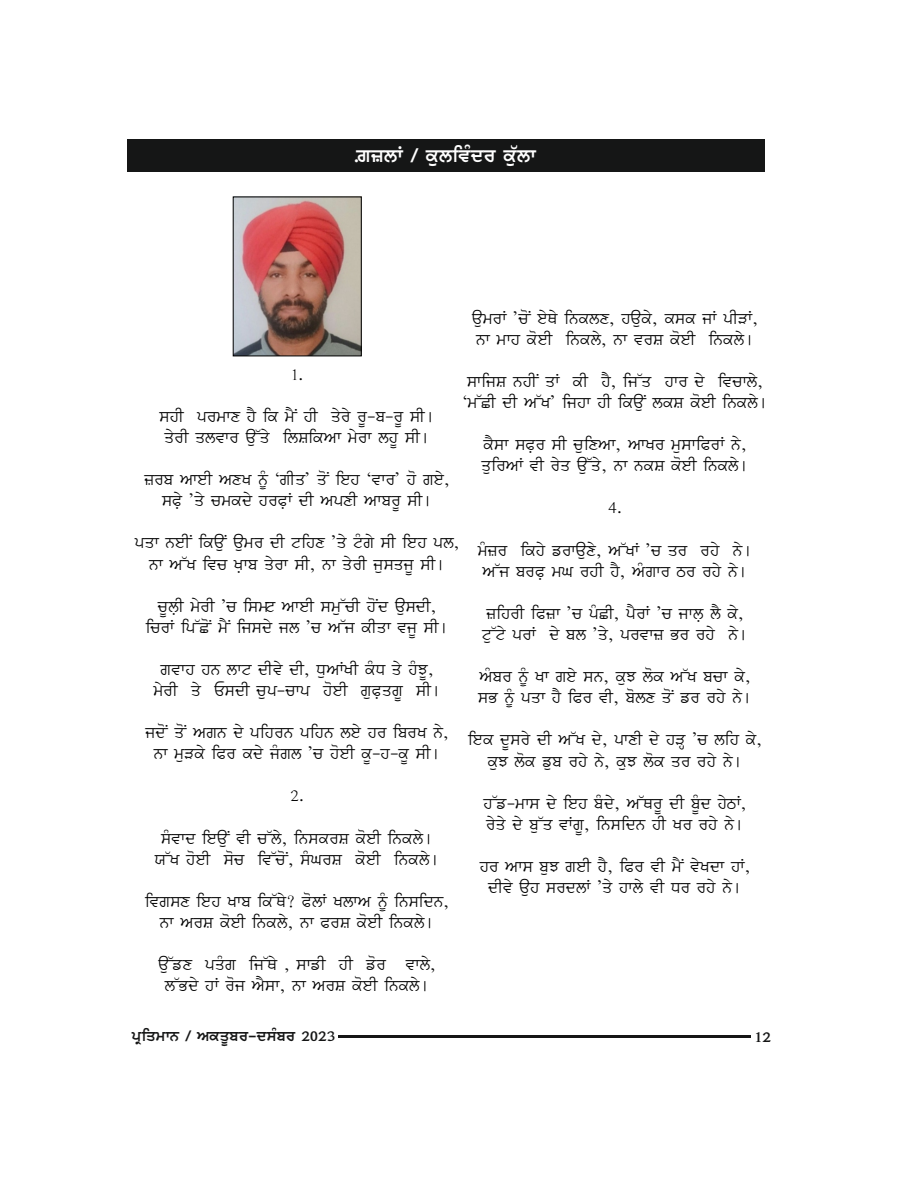
<style>
.page{position:relative;width:918px;height:1188px;background:#fff}
.page>*{position:absolute;margin:0;border:0;box-sizing:border-box;transform-origin:0 0}
.t1{font:700 19.5px "Asees";color:#fff}
.t2{font:16.5px/21.1px "Asees";color:#000;text-align:center}
.t3{font:700 15px "Asees";color:#151616}
</style>
<div class="page">
<div style="left:127px;top:140px;width:638px;height:32px;background:#151616"></div>
<img style="left:235px;top:199px;width:125px;height:155px">
<div style="left:233px;top:197px;width:129px;height:159px;border:1px solid #000"></div>
<hr style="left:338px;top:1035px;width:413px;height:3px;background:#151616">
<p class="t1" style="left:356px;top:144px;width:181px">}IBK $ E[BFTZDO E[~BK</p>
<p class="t2" style="left:472px;top:308px;width:288px;text-align:left">T[WOK *U'A J/E/FBEBD, JT[E/, E;E IK GHVK,<br>BK WKJ E'JH FBEB/, BK TOP E'JH FBEB/.</p>
<p class="t2" style="left:462px;top:372px;width:307px;text-align:left">;KFIP BJHA SK EH J?, FI¤S JKO D/ FTUKB/, ‘W¤SH DH N¤Y* FIJK JH FET[A BEP E'JH FBEB/.</p>
<p class="t2" style="left:482px;top:435px;width:269px;text-align:left">E?;K ;CAO ;H U[FDNK, NKYO W[;KFCOK B/,<br>S[FONK TH O/S T[¤S/, BK BEP E'JH FBEB/.</p>
<p class="t2" style="left:609px;top:498px;width:15px">4H</p>
<p class="t2" style="left:478px;top:540px;width:276px;text-align:left">WΜIO FEJ/VOKT[D/, N¤YK *U SO OJ/ B/.<br>N¤I POCA WX OJH J?, NΜRKO MO OJ/B/.</p>
<p class="t2" style="left:482px;top:604px;width:267px;text-align:left">IFJOH FCIK ’U GΜSH, G?OK *U IKBA B?E/,<br>N[¤N/GOK D/PB *S/, GOTKI GO OJ/ B/.</p>
<p class="t2" style="left:478px;top:667px;width:277px;text-align:left">NΜPO Ƒ YK RJ/;B, E[M B'E N¤Y PUK E/, ;G Ƒ GSK J?FCO TH, P'BD S'A VO OJ/B/.</p>
<p class="t2" style="left:468px;top:730px;width:298px">FJE D{;O/DH N¤Y D/, GKDH D/JVQ *U BFJ E/,<br>E[M B'E V[P OJ/B/, E[M B'E SO OJ/B/.</p>
<p class="t2" style="left:484px;top:793px;width:265px;text-align:left">J¤V^WK; D/FJJ PΜD/, N¤EO{ DH P{ΜD J/MK,<br>O/S/D/P[¤S TKR{, FB;FDB JH YO OJ/B/.</p>
<p class="t2" style="left:480px;top:857px;width:272px">JO NK; P[M RJH J?, FCO TH W?A T/YDK JK,<br>DHT/T[J ;ODBK *S/JKB/TH XO OJ/B/.</p>
<p class="t2" style="left:291px;top:364px;width:14px">1H</p>
<p class="t2" style="left:160px;top:407px;width:277px;text-align:left">;JH GOWKD J?FE W?A JH S/O/O{^P^O{ ;H.<br>S/OH SBTKO T[¤S/ FBPFENK W/OK BJ{ ;H.</p>
<p class="t2" style="left:144px;top:470px;width:310px">IOP NKJH NDY Ƒ ‘RHS’ S'A FJJ ‘TKO* J' RJ/, ;CA/*S/UWED/JOCAK DH NGDH NKPO{ ;H.</p>
<p class="t2" style="left:135px;top:533px;width:326px">GSK BJHA FET[A T[WO DH NFJD *S/NΜR/;H FJJ GB,<br>BK N¤Y FTU YAKP S/OK ;H, BK S/OH I[;SI{ ;H.</p>
<p class="t2" style="left:146px;top:596px;width:305px">U{BAH W/OH *U F;WN NKJH ;W[¤UH J'AD T[;DH,<br>FUOK FG¤S'A W?A FI;D/IB *U N¤I EHSK TI{ ;H.</p>
<p class="t2" style="left:153px;top:660px;width:289px">RTKJ JB BKN DHT/DH, X[NKYH EΜX S/JΜM{,<br>W/OH S/ U;DH U[G^UKG J'JH R[CASR{ ;H.</p>
<p class="t2" style="left:146px;top:723px;width:308px">ID'A S'A NRB D/GFJOB GFJB BJ/JO FPOY B/,<br>BK W[VE/FCO ED/IΜRB *U J'JH E{^J^E{ ;H.</p>
<p class="t2" style="left:290px;top:786px;width:15px">2H</p>
<p class="t2" style="left:155px;top:828px;width:286px">;ΜTKD FJT[A TH U¤B/, FB;EOP E'JH FBEB/. :¤Y J'JH ;'U FT¤U'A, ;ΜXOP E'JH FBEB/.</p>
<p class="t2" style="left:145px;top:892px;width:305px">FTR;D FJJ YKP FE¤E/&lt; C'BK YBKN Ƒ FB;FDB,<br>BK NOP E'JH FBEB/, BK COP E'JH FBEB/.</p>
<p class="t2" style="left:158px;top:955px;width:282px">T[¤VD GSΜR FI¤E/, ;KVH JH V'O TKB/,<br>B¤GD/JK O'I N?;K, BK NOP E'JH FBEB/.</p>
<p class="t3" style="left:132px;top:1027px;width:205px">GQFSWKB $ NES{PO^D;ZPO 2023</p>
<p class="t3" style="left:755px;top:1028px;width:18px">12</p>
</div>
